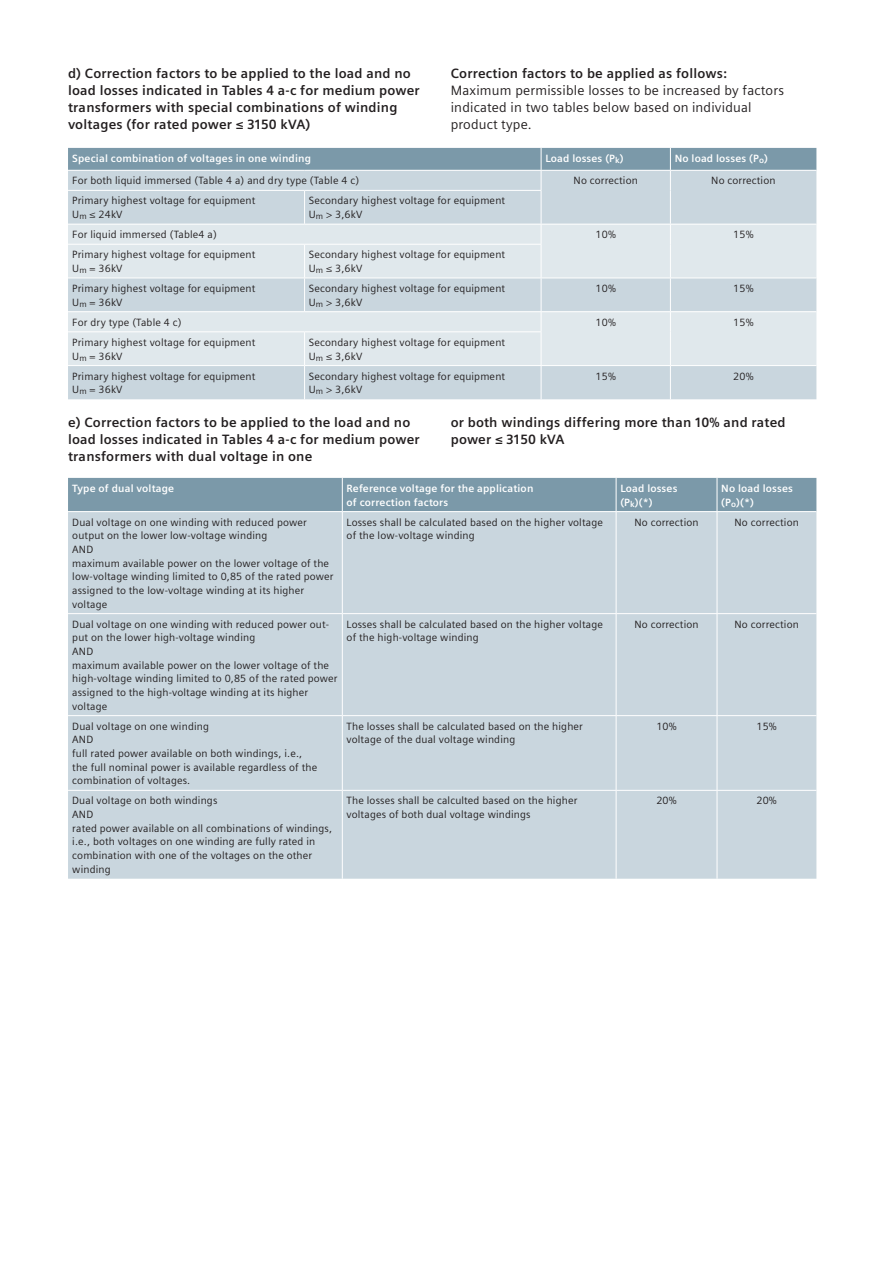
<style>
.page{position:relative;width:893px;height:1263px;background:#fff}
.page>*{position:absolute;margin:0;border:0;box-sizing:border-box;transform-origin:0 0}
.t1{font:700 13.5px/17px "Siemens Sans";letter-spacing:.015em;color:#231f20}
.t2{font:13.5px/17px "Siemens Sans";letter-spacing:.015em;color:#231f20}
.t3{font:10.5px/13.6px "Siemens Sans";letter-spacing:.015em;color:#231f20}
.t4{font:700 10.5px/13.6px "Siemens Sans";letter-spacing:.015em;color:#fff}
</style>
<div class="page">
<div style="left:68px;top:190px;width:748px;height:209px;background:#c9d6de"></div>
<svg style="left:68px;top:225px;width:748px;height:140px;background:#dae3e8"></svg>
<svg style="left:68px;top:148px;width:748px;height:42px;background:#a2b7c3"></svg>
<hr style="left:670px;top:190px;width:1px;height:34px;background:#fff">
<hr style="left:68px;top:190px;width:237px;height:1px;background:#fff">
<hr style="left:305px;top:190px;width:236px;height:1px;background:#fff">
<hr style="left:304px;top:191px;width:1px;height:33px;background:#fff">
<hr style="left:541px;top:191px;width:1px;height:33px;background:#fff">
<hr style="left:68px;top:224px;width:237px;height:1px;background:#fff">
<hr style="left:305px;top:224px;width:236px;height:1px;background:#fff">
<hr style="left:541px;top:224px;width:129px;height:1px;background:#fff">
<svg style="left:541px;top:225px;width:1px;height:19px"></svg>
<hr style="left:670px;top:224px;width:146px;height:1px;background:#fff">
<svg style="left:670px;top:225px;width:1px;height:19px"></svg>
<hr style="left:670px;top:244px;width:1px;height:34px;background:#fff">
<hr style="left:68px;top:244px;width:237px;height:1px;background:#fff">
<hr style="left:305px;top:244px;width:236px;height:1px;background:#fff">
<hr style="left:304px;top:245px;width:1px;height:33px;background:#fff">
<hr style="left:541px;top:245px;width:1px;height:33px;background:#fff">
<hr style="left:68px;top:278px;width:237px;height:1px;background:#fff">
<hr style="left:305px;top:278px;width:236px;height:1px;background:#fff">
<hr style="left:304px;top:278px;width:1px;height:33px;background:#fff">
<hr style="left:541px;top:278px;width:129px;height:1px;background:#fff">
<hr style="left:541px;top:278px;width:1px;height:33px;background:#fff">
<hr style="left:670px;top:278px;width:146px;height:1px;background:#fff">
<hr style="left:670px;top:278px;width:1px;height:33px;background:#fff">
<hr style="left:68px;top:311px;width:237px;height:1px;background:#fff">
<hr style="left:305px;top:311px;width:236px;height:1px;background:#fff">
<hr style="left:541px;top:311px;width:129px;height:1px;background:#fff">
<svg style="left:541px;top:312px;width:1px;height:19px"></svg>
<hr style="left:670px;top:311px;width:146px;height:1px;background:#fff">
<svg style="left:670px;top:312px;width:1px;height:20px"></svg>
<hr style="left:670px;top:332px;width:1px;height:33px;background:#fff">
<hr style="left:68px;top:331px;width:237px;height:1px;background:#fff">
<hr style="left:305px;top:331px;width:236px;height:1px;background:#fff">
<hr style="left:304px;top:332px;width:1px;height:33px;background:#fff">
<hr style="left:541px;top:332px;width:1px;height:33px;background:#fff">
<hr style="left:68px;top:365px;width:237px;height:1px;background:#fff">
<hr style="left:305px;top:365px;width:236px;height:1px;background:#fff">
<hr style="left:304px;top:366px;width:1px;height:33px;background:#fff">
<hr style="left:541px;top:365px;width:129px;height:1px;background:#fff">
<hr style="left:541px;top:366px;width:1px;height:33px;background:#fff">
<hr style="left:670px;top:365px;width:146px;height:1px;background:#fff">
<hr style="left:670px;top:366px;width:1px;height:33px;background:#fff">
<div style="left:68px;top:478px;width:748px;height:33px;background:#7b99a9"></div>
<div style="left:68px;top:512px;width:748px;height:367px;background:#c9d6de"></div>
<hr style="left:342px;top:478px;width:1px;height:33px;background:#fff">
<hr style="left:616px;top:478px;width:1px;height:33px;background:#fff">
<hr style="left:717px;top:478px;width:1px;height:33px;background:#fff">
<hr style="left:342px;top:512px;width:1px;height:101px;background:#fff">
<hr style="left:616px;top:512px;width:1px;height:101px;background:#fff">
<hr style="left:717px;top:512px;width:1px;height:101px;background:#fff">
<hr style="left:68px;top:613px;width:274px;height:1px;background:#fff">
<hr style="left:342px;top:613px;width:274px;height:1px;background:#fff">
<hr style="left:342px;top:614px;width:1px;height:101px;background:#fff">
<hr style="left:616px;top:613px;width:101px;height:1px;background:#fff">
<hr style="left:616px;top:614px;width:1px;height:101px;background:#fff">
<hr style="left:717px;top:613px;width:99px;height:1px;background:#fff">
<hr style="left:717px;top:614px;width:1px;height:101px;background:#fff">
<hr style="left:68px;top:715px;width:274px;height:1px;background:#fff">
<hr style="left:342px;top:715px;width:274px;height:1px;background:#fff">
<hr style="left:342px;top:716px;width:1px;height:74px;background:#fff">
<hr style="left:616px;top:715px;width:101px;height:1px;background:#fff">
<hr style="left:616px;top:716px;width:1px;height:74px;background:#fff">
<hr style="left:717px;top:715px;width:99px;height:1px;background:#fff">
<hr style="left:717px;top:716px;width:1px;height:74px;background:#fff">
<hr style="left:68px;top:790px;width:274px;height:1px;background:#fff">
<hr style="left:342px;top:790px;width:274px;height:1px;background:#fff">
<hr style="left:342px;top:791px;width:1px;height:88px;background:#fff">
<hr style="left:616px;top:790px;width:101px;height:1px;background:#fff">
<hr style="left:616px;top:791px;width:1px;height:88px;background:#fff">
<hr style="left:717px;top:790px;width:99px;height:1px;background:#fff">
<hr style="left:717px;top:791px;width:1px;height:88px;background:#fff">
<p class="t1" style="left:68px;top:65px;width:353px">d) Correction factors to be applied to the load and no load losses indicated in Tables 4 a-c for medium power transformers with special combinations of winding voltages (for rated power ≤ 3150 kVA)</p>
<p class="t1" style="left:451px;top:65px;width:278px">Correction factors to be applied as follows:</p>
<p class="t2" style="left:451px;top:82px;width:335px">Maximum permissible losses to be increased by factors indicated in two tables below based on individual product type.</p>
<p class="t4" style="left:72px;top:152px;width:240px">Special combination of voltages in one winding</p>
<p class="t4" style="left:545px;top:152px;width:80px">Load losses (P<sub>k</sub>)</p>
<p class="t4" style="left:675px;top:152px;width:95px">No load losses (P<sub>o</sub>)</p>
<p class="t3" style="left:72px;top:174px;width:288px">For both liquid immersed (Table 4 a) and dry type (Table 4 c)</p>
<p class="t3" style="left:574px;top:174px;width:66px">No correction</p>
<p class="t3" style="left:711px;top:174px;width:66px">No correction</p>
<p class="t3" style="left:72px;top:194px;width:185px">Primary highest voltage for equipment<br>U<sub>m</sub> ≤ 24kV</p>
<p class="t3" style="left:309px;top:194px;width:198px">Secondary highest voltage for equipment<br>U<sub>m</sub> &gt; 3,6kV</p>
<p class="t3" style="left:72px;top:228px;width:146px">For liquid immersed (Table4 a)</p>
<p class="t3" style="left:596px;top:228px;width:22px">10%</p>
<p class="t3" style="left:733px;top:228px;width:22px">15%</p>
<p class="t3" style="left:72px;top:248px;width:185px">Primary highest voltage for equipment<br>U<sub>m</sub> = 36kV</p>
<p class="t3" style="left:309px;top:248px;width:198px">Secondary highest voltage for equipment<br>U<sub>m</sub> ≤ 3,6kV</p>
<p class="t3" style="left:72px;top:282px;width:185px">Primary highest voltage for equipment<br>U<sub>m</sub> = 36kV</p>
<p class="t3" style="left:309px;top:282px;width:198px">Secondary highest voltage for equipment<br>U<sub>m</sub> &gt; 3,6kV</p>
<p class="t3" style="left:596px;top:282px;width:22px">10%</p>
<p class="t3" style="left:733px;top:282px;width:22px">15%</p>
<p class="t3" style="left:72px;top:315px;width:111px">For dry type (Table 4 c)</p>
<p class="t3" style="left:596px;top:315px;width:22px">10%</p>
<p class="t3" style="left:733px;top:315px;width:22px">15%</p>
<p class="t3" style="left:72px;top:335px;width:185px">Primary highest voltage for equipment<br>U<sub>m</sub> = 36kV</p>
<p class="t3" style="left:309px;top:335px;width:198px">Secondary highest voltage for equipment<br>U<sub>m</sub> ≤ 3,6kV</p>
<p class="t3" style="left:72px;top:369px;width:185px">Primary highest voltage for equipment<br>U<sub>m</sub> = 36kV</p>
<p class="t3" style="left:309px;top:369px;width:198px">Secondary highest voltage for equipment<br>U<sub>m</sub> &gt; 3,6kV</p>
<p class="t3" style="left:596px;top:369px;width:22px">15%</p>
<p class="t3" style="left:733px;top:369px;width:22px">20%</p>
<p class="t1" style="left:68px;top:414px;width:353px">e) Correction factors to be applied to the load and no load losses indicated in Tables 4 a-c for medium power transformers with dual voltage in one</p>
<p class="t1" style="left:451px;top:414px;width:336px">or both windings differing more than 10% and rated power ≤ 3150 kVA</p>
<p class="t4" style="left:72px;top:482px;width:103px">Type of dual voltage</p>
<p class="t4" style="left:347px;top:482px;width:188px">Reference voltage for the application of correction factors</p>
<p class="t4" style="left:620px;top:482px;width:59px">Load losses (P<sub>k</sub>)(*)</p>
<p class="t4" style="left:721px;top:482px;width:73px">No load losses (P<sub>o</sub>)(*)</p>
<p class="t3" style="left:72px;top:515px;width:263px">Dual voltage on one winding with reduced power output on the lower low-voltage winding<br>AND<br>maximum available power on the lower voltage of the low-voltage winding limited to 0,85 of the rated power assigned to the low-voltage winding at its higher voltage</p>
<p class="t3" style="left:347px;top:515px;width:258px">Losses shall be calculated based on the higher voltage of the low-voltage winding</p>
<p class="t3" style="left:634px;top:515px;width:66px">No correction</p>
<p class="t3" style="left:735px;top:515px;width:66px">No correction</p>
<p class="t3" style="left:72px;top:617px;width:267px">Dual voltage on one winding with reduced power out&shy;put on the lower high-voltage winding<br>AND<br>maximum available power on the lower voltage of the high-voltage winding limited to 0,85 of the rated power assigned to the high-voltage winding at its higher voltage</p>
<p class="t3" style="left:347px;top:617px;width:258px">Losses shall be calculated based on the higher voltage of the high-voltage winding</p>
<p class="t3" style="left:634px;top:617px;width:66px">No correction</p>
<p class="t3" style="left:735px;top:617px;width:66px">No correction</p>
<p class="t3" style="left:72px;top:719px;width:246px">Dual voltage on one winding<br>AND<br>full rated power available on both windings, i.e., the full nominal power is available regardless of the combination of voltages.</p>
<p class="t3" style="left:347px;top:719px;width:238px">The losses shall be calculated based on the higher voltage of the dual voltage winding</p>
<p class="t3" style="left:656px;top:719px;width:22px">10%</p>
<p class="t3" style="left:757px;top:719px;width:22px">15%</p>
<p class="t3" style="left:72px;top:794px;width:261px">Dual voltage on both windings<br>AND<br>rated power available on all combinations of windings, i.e., both voltages on one winding are fully rated in combination with one of the voltages on the other winding</p>
<p class="t3" style="left:347px;top:794px;width:232px">The losses shall be calculted based on the higher voltages of both dual voltage windings</p>
<p class="t3" style="left:656px;top:794px;width:22px">20%</p>
<p class="t3" style="left:756px;top:794px;width:22px">20%</p>
</div>
